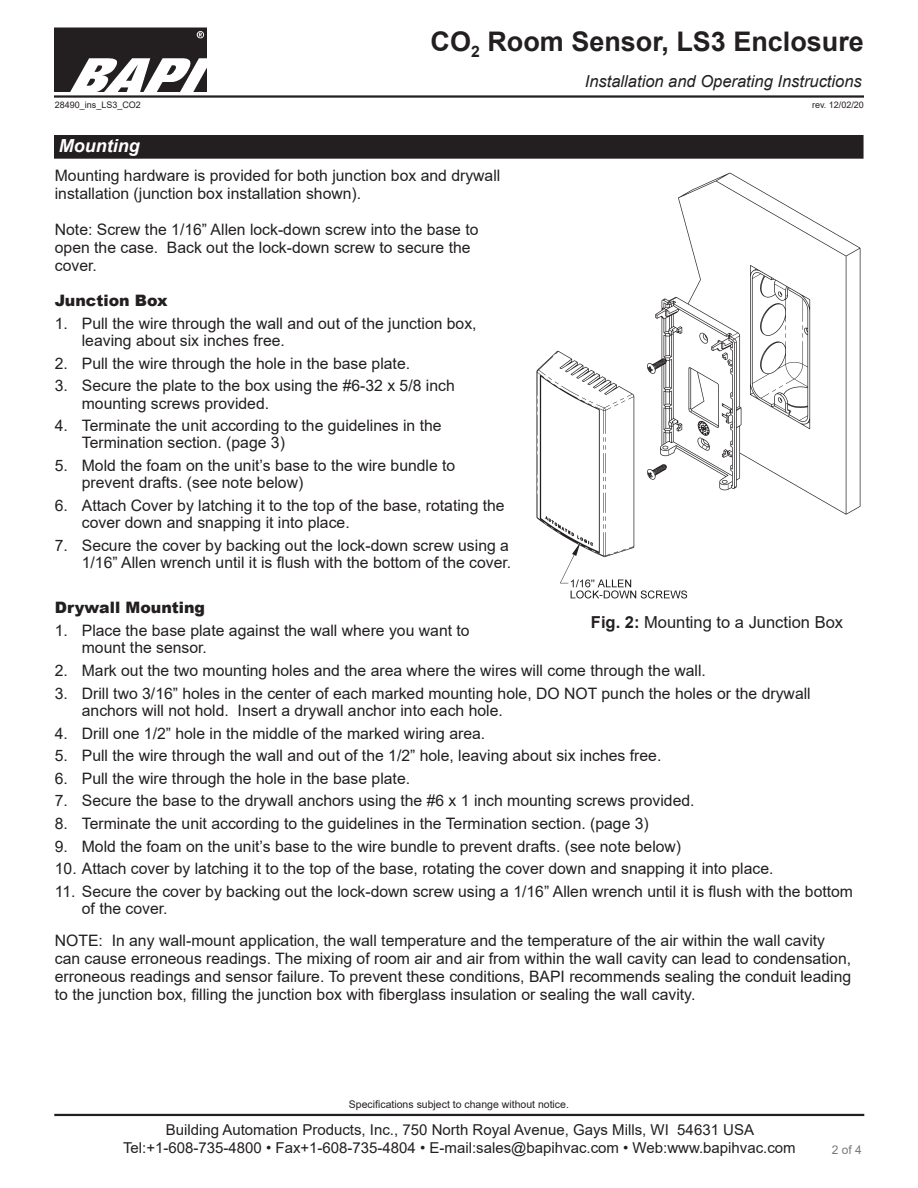
<style>
.page{position:relative;width:918px;height:1188px;background:#fff}
.page>*{position:absolute;margin:0;border:0;box-sizing:border-box;transform-origin:0 0}
.t1{font:700 27px "Arial";color:#231f20}
.Datasheet_Section_Ti{font:italic 700 18px "Arial";color:#fff}
.t2{font:italic 16.5px "Arial";color:#231f20}
.t3{font:16.5px "Arial";color:#231f20}
.t4{font:15.75px/17.2px "Arial";color:#231f20}
.t5{font:900 15.75px "Arial";color:#231f20}
.t6{font:15px/18px "Arial";color:#231f20;text-align:center}
.t7{font:12px "Arial";color:#787a7d}
.t8{font:10.5px "Arial";color:#231f20}
.t9{font:9px "Arial";color:#231f20}
.s1{font-weight:700}
</style>
<div class="page">
<hr style="left:54px;top:1114px;width:810px;height:2px;background:#231f20">
<img style="left:54px;top:28px;width:152px;height:64px">
<hr style="left:54px;top:95px;width:810px;height:3px;background:#231f20">
<div style="left:55px;top:136px;width:808px;height:22px;background:#231f20"></div>
<div style="left:54px;top:135px;width:810px;height:24px;border:2px solid #231f20"></div>
<img style="left:536px;top:172px;width:325px;height:427px">
<h1 class="t1" style="left:431px;top:23px;width:435px">CO<sub>2</sub> Room Sensor, LS3 Enclosure</h1>
<p class="t9" style="left:55px;top:98px;width:88px">28490_ins_LS3_CO2</p>
<p class="Datasheet_Section_Ti" style="left:59px;top:134px;width:82px">Mounting</p>
<p class="t2" style="left:585px;top:71px;width:278px">Installation and Operating Instructions</p>
<p class="t9" style="left:812px;top:98px;width:53px">rev. 12/02/20</p>
<p class="t4" style="left:55px;top:166px;width:447px;line-height:18px">Mounting hardware is provided for both junction box and drywall installation (junction box installation shown).</p>
<p class="t4" style="left:55px;top:220px;width:425px;line-height:18px">Note: Screw the 1/16” Allen lock-down screw into the base to open the case. Back out the lock-down screw to secure the cover.</p>
<p class="t5" style="left:55px;top:289px;width:114px">Junction Box</p>
<p class="t4" style="left:82px;top:314px;width:396px;text-indent:-27px">1. Pull the wire through the wall and out of the junction box, leaving about six inches free.</p>
<p class="t4" style="left:55px;top:354px;width:357px">2. Pull the wire through the hole in the base plate.</p>
<p class="t4" style="left:82px;top:377px;width:374px;text-indent:-27px">3. Secure the plate to the box using the #6-32 x 5/8 inch mounting screws provided.</p>
<p class="t4" style="left:82px;top:417px;width:361px;text-indent:-27px">4. Terminate the unit according to the guidelines in the<br>Termination section. (page 3)</p>
<p class="t4" style="left:82px;top:457px;width:375px;text-indent:-27px">5. Mold the foam on the unit’s base to the wire bundle to prevent drafts. (see note below)</p>
<p class="t4" style="left:82px;top:497px;width:424px;text-indent:-27px">6. Attach Cover by latching it to the top of the base, rotating the cover down and snapping it into place.</p>
<p class="t4" style="left:55px;top:537px;width:458px;text-align:right">7. Secure the cover by backing out the lock-down screw using a<br>1/16” Allen wrench until it is flush with the bottom of the cover.</p>
<p class="t5" style="left:55px;top:596px;width:152px">Drywall Mounting</p>
<p class="t4" style="left:82px;top:622px;width:389px;text-indent:-27px">1. Place the base plate against the wall where you want to mount the sensor.</p>
<p class="t4" style="left:55px;top:662px;width:653px">2. Mark out the two mounting holes and the area where the wires will come through the wall.</p>
<p class="t4" style="left:82px;top:684px;width:730px;text-indent:-27px">3. Drill two 3/16” holes in the center of each marked mounting hole, DO NOT punch the holes or the drywall anchors will not hold. Insert a drywall anchor into each hole.</p>
<p class="t4" style="left:55px;top:724px;width:432px">4. Drill one 1/2” hole in the middle of the marked wiring area.</p>
<p class="t4" style="left:55px;top:747px;width:608px">5. Pull the wire through the wall and out of the 1/2” hole, leaving about six inches free.</p>
<p class="t4" style="left:55px;top:770px;width:357px">6. Pull the wire through the hole in the base plate.</p>
<p class="t4" style="left:55px;top:792px;width:641px">7. Secure the base to the drywall anchors using the #6 x 1 inch mounting screws provided.</p>
<p class="t4" style="left:55px;top:815px;width:596px">8. Terminate the unit according to the guidelines in the Termination section. (page 3)</p>
<p class="t4" style="left:55px;top:838px;width:628px">9. Mold the foam on the unit’s base to the wire bundle to prevent drafts. (see note below)</p>
<p class="t4" style="left:55px;top:860px;width:720px">10. Attach cover by latching it to the top of the base, rotating the cover down and snapping it into place.</p>
<p class="t4" style="left:82px;top:883px;width:773px;text-indent:-27px">11. Secure the cover by backing out the lock-down screw using a 1/16” Allen wrench until it is flush with the bottom of the cover.</p>
<p class="t4" style="left:55px;top:931px;width:798px;line-height:18px">NOTE: In any wall-mount application, the wall temperature and the temperature of the air within the wall cavity can cause erroneous readings. The mixing of room air and air from within the wall cavity can lead to condensation, erroneous readings and sensor failure. To prevent these conditions, BAPI recommends sealing the conduit leading to the junction box, filling the junction box with fiberglass insulation or sealing the wall cavity.</p>
<p class="t3" style="left:591px;top:611px;width:254px"><span class="s1">Fig. 2:</span> Mounting to a Junction Box</p>
<p class="t8" style="left:349px;top:1097px;width:222px">Specifications subject to change without notice.</p>
<p class="t6" style="left:123px;top:1121px;width:674px">Building Automation Products, Inc., 750 North Royal Avenue, Gays Mills, WI 54631 USA<br>Tel:+1-608-735-4800 • Fax+1-608-735-4804 • E-mail:sales@bapihvac.com • Web:www.bapihvac.com</p>
<p class="t7" style="left:832px;top:1142px;width:32px">2 of 4</p>
</div>
